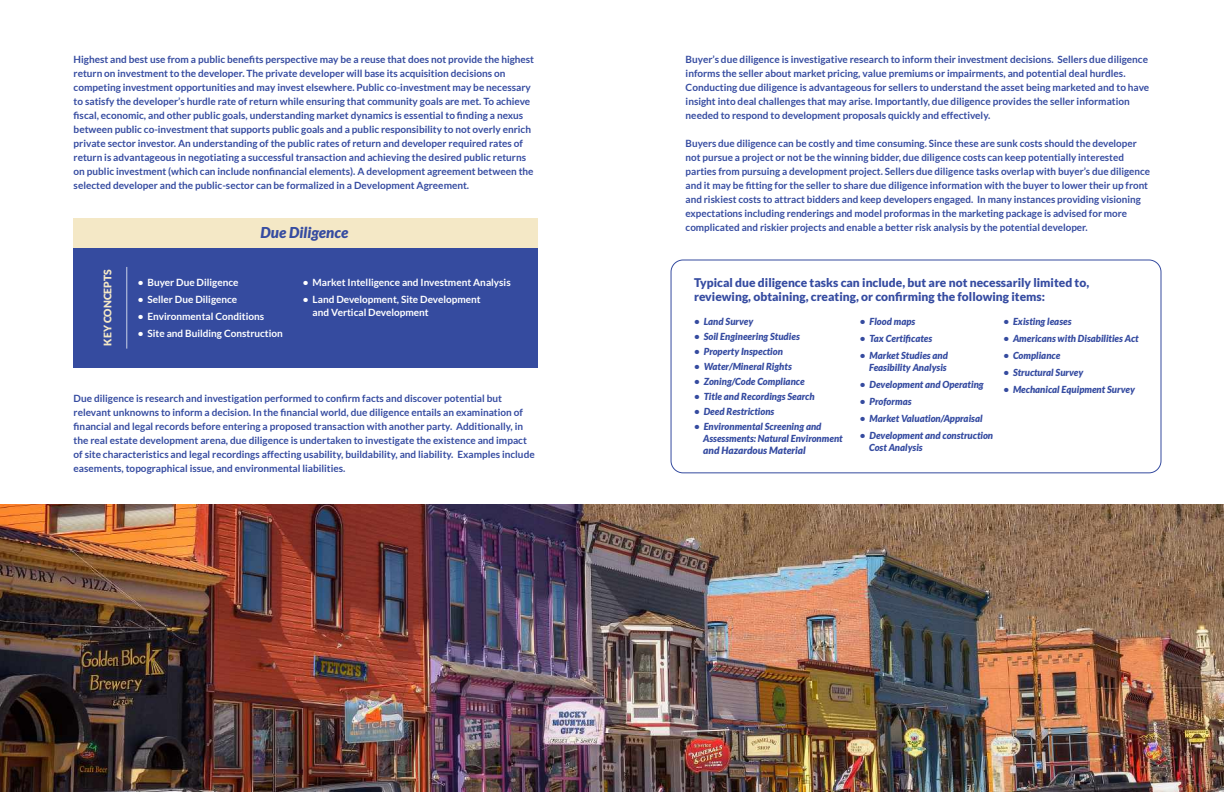
<style>
.page{position:relative;width:1224px;height:792px;background:#fff}
.page>*{position:absolute;margin:0;border:0;box-sizing:border-box;transform-origin:0 0}
.t1{font:italic 900 15px "Lato";color:#364ca1}
.t2{font:900 12px/14px "Lato";color:#364ca1}
.t3{font:900 10.4px "Lato";color:#f4e8c6}
.t4{font:700 10px/14px "Lato";color:#364ca1}
.t5{font:700 10px/13px "Lato";color:#fff}
.t6{font:italic 900 10px "Lato";color:#364ca1}
.t7{font:italic 900 9.7px/12px "Lato";color:#364ca1}
.s1{font-weight:700;font-style:normal;font-size:10px;color:#354b9f}
</style>
<div class="page">
<div style="left:74px;top:248px;width:464px;height:119px;background:#354b9f"></div>
<div style="left:74px;top:218px;width:464px;height:30px;background:#f4e8c6"></div>
<hr style="left:126px;top:267px;width:1px;height:82px;background:#ccd3e8">
<div style="left:671px;top:260px;width:490px;height:213px;border:1px solid #354b9f;border-radius:12px"></div>
<img style="left:0;top:504px;width:1224px;height:288px">
<p class="t4" style="left:74px;top:52px;width:462px">Highest and best use from a public benefits perspective may be a reuse that does not provide the highest return on investment to the developer. The private developer will base its acquisition decisions on competing investment opportunities and may invest elsewhere. Public co-investment may be necessary to satisfy the developer’s hurdle rate of return while ensuring that community goals are met. To achieve fiscal, economic, and other public goals, understanding market dynamics is essential to finding a nexus between public co-investment that supports public goals and a public responsibility to not overly enrich private sector investor. An understanding of the public rates of return and developer required rates of return is advantageous in negotiating a successful transaction and achieving the desired public returns on public investment (which can include nonfinancial elements). A development agreement between the selected developer and the public-sector can be formalized in a Development Agreement.</p>
<p class="t3" style="left:101px;top:346px;width:78px;rotate:-90deg">KEY CONCEPTS</p>
<h1 class="t1" style="left:261px;top:224px;width:89px">Due Diligence</h1>
<p class="t5" style="left:138px;top:275px;width:102px">• Buyer Due Diligence</p>
<p class="t5" style="left:138px;top:292px;width:101px">• Seller Due Diligence</p>
<p class="t5" style="left:138px;top:309px;width:128px">• Environmental Conditions</p>
<p class="t5" style="left:138px;top:326px;width:146px">• Site and Building Construction</p>
<p class="t5" style="left:303px;top:275px;width:209px">• Market Intelligence and Investment Analysis</p>
<p class="t5" style="left:313px;top:292px;width:170px;text-indent:-10px">• Land Development, Site Development and Vertical Development</p>
<p class="t4" style="left:74px;top:391px;width:463px">Due diligence is research and investigation performed to confirm facts and discover potential but relevant unknowns to inform a decision. In the financial world, due diligence entails an examination of financial and legal records before entering a proposed transaction with another party. Additionally, in the real estate development arena, due diligence is undertaken to investigate the existence and impact of site characteristics and legal recordings affecting usability, buildability, and liability. Examples include easements, topographical issue, and environmental liabilities.</p>
<p class="t4" style="left:686px;top:52px;width:465px">Buyer’s due diligence is investigative research to inform their investment decisions. Sellers due diligence informs the seller about market pricing, value premiums or impairments, and potential deal hurdles.<br>Conducting due diligence is advantageous for sellers to understand the asset being marketed and to have insight into deal challenges that may arise. Importantly, due diligence provides the seller information needed to respond to development proposals quickly and effectively.</p>
<p class="t4" style="left:686px;top:136px;width:466px">Buyers due diligence can be costly and time consuming. Since these are sunk costs should the developer not pursue a project or not be the winning bidder, due diligence costs can keep potentially interested parties from pursuing a development project. Sellers due diligence tasks overlap with buyer’s due diligence and it may be fitting for the seller to share due diligence information with the buyer to lower their up front and riskiest costs to attract bidders and keep developers engaged. In many instances providing visioning expectations including renderings and model proformas in the marketing package is advised for more complicated and riskier projects and enable a better risk analysis by the potential developer.</p>
<p class="t2" style="left:694px;top:275px;width:397px">Typical due diligence tasks can include, but are not necessarily limited to, reviewing, obtaining, creating, or confirming the following items:</p>
<p class="t7" style="left:694px;top:315px;width:61px"><span class="s1">•</span> Land Survey</p>
<p class="t7" style="left:694px;top:330px;width:107px"><span class="s1">•</span> Soil Engineering Studies</p>
<p class="t7" style="left:694px;top:345px;width:90px"><span class="s1">•</span> Property Inspection</p>
<p class="t7" style="left:694px;top:360px;width:99px"><span class="s1">•</span> Water/Mineral Rights</p>
<p class="t7" style="left:694px;top:375px;width:112px"><span class="s1">•</span> Zoning/Code Compliance</p>
<p class="t7" style="left:694px;top:390px;width:122px"><span class="s1">•</span> Title and Recordings Search</p>
<p class="t7" style="left:694px;top:405px;width:82px"><span class="s1">•</span> Deed Restrictions</p>
<p class="t7" style="left:703px;top:420px;width:141px;text-indent:-9px"><span class="s1">•</span> Environmental Screening and<br>Assessments: Natural Environment</p>
<p class="t6" style="left:703px;top:444px;width:104px">and Hazardous Material</p>
<p class="t7" style="left:1003px;top:315px;width:70px"><span class="s1">•</span> Existing leases</p>
<p class="t7" style="left:1003px;top:332px;width:137px"><span class="s1">•</span> Americans with Disabilities Act</p>
<p class="t7" style="left:1003px;top:349px;width:58px"><span class="s1">•</span> Compliance</p>
<p class="t7" style="left:1003px;top:366px;width:81px"><span class="s1">•</span> Structural Survey</p>
<p class="t7" style="left:1003px;top:383px;width:133px"><span class="s1">•</span> Mechanical Equipment Survey</p>
<p class="t7" style="left:860px;top:315px;width:57px"><span class="s1">•</span> Flood maps</p>
<p class="t7" style="left:860px;top:332px;width:74px"><span class="s1">•</span> Tax Certificates</p>
<p class="t7" style="left:860px;top:349px;width:90px;text-align:right"><span class="s1">•</span> Market Studies and<br>Feasibility Analysis</p>
<p class="t7" style="left:860px;top:378px;width:125px"><span class="s1">•</span> Development and Operating</p>
<p class="t7" style="left:860px;top:395px;width:53px"><span class="s1">•</span> Proformas</p>
<p class="t7" style="left:860px;top:412px;width:124px"><span class="s1">•</span> Market Valuation/Appraisal</p>
<p class="t7" style="left:869px;top:429px;width:126px;text-indent:-9px"><span class="s1">•</span> Development and construction<br>Cost Analysis</p>
</div>
